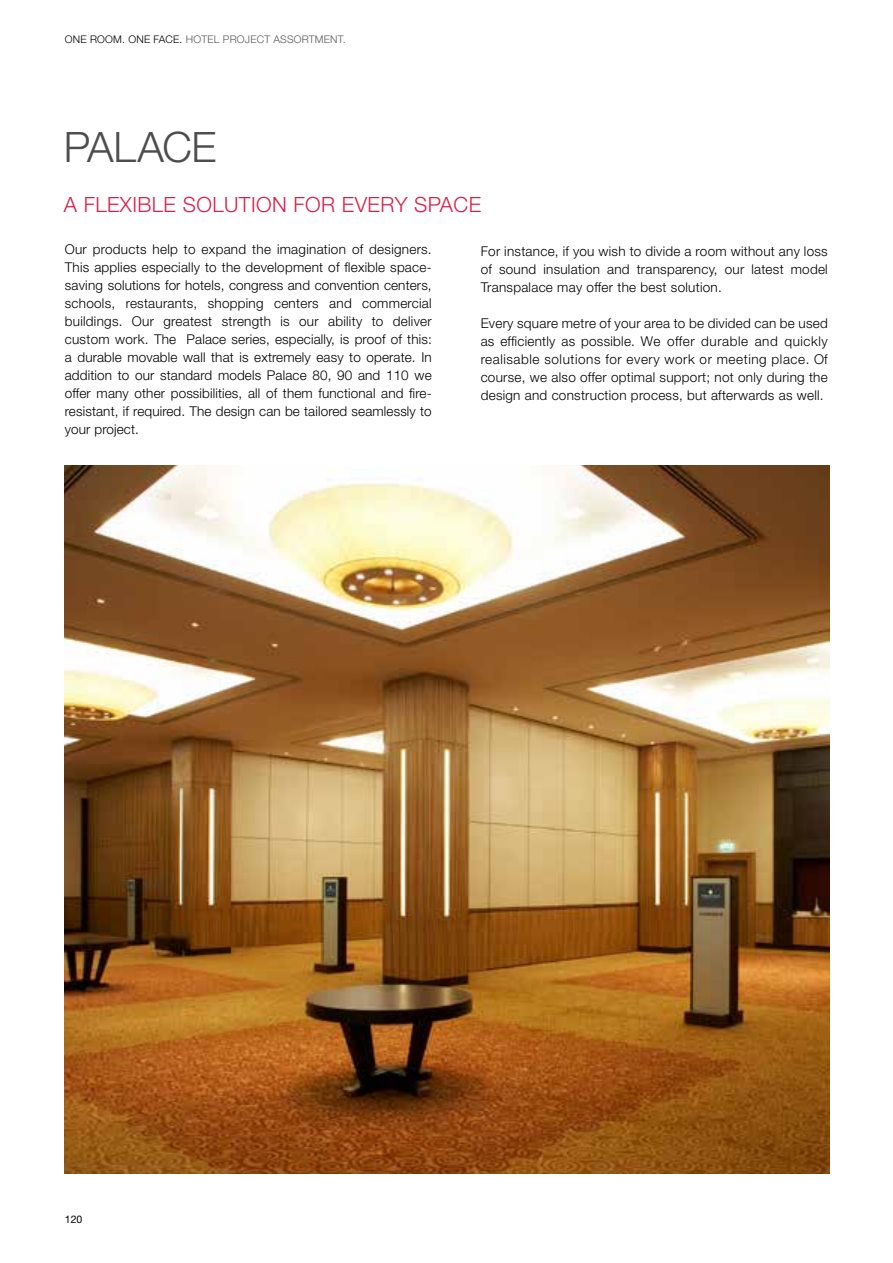
<style>
.page{position:relative;width:893px;height:1263px;background:#fff}
.page>*{position:absolute;margin:0;border:0;box-sizing:border-box;transform-origin:0 0}
.t1{font:42px "Hafele Helve N Light";letter-spacing:-.01em;color:#4d4d4f}
.t2{font:300 21px "Helvetica Neue LT Std";letter-spacing:.02em;color:#da1e48}
.t3{font:300 13.5px/18px "Helvetica Neue LT Std";letter-spacing:.02em;color:#000;text-align:justify}
.t4{font:10.5px "Hafele Helve N Light";letter-spacing:.02em;color:#58595b}
.t5{font:10.5px "Helvetica Neue LT Std";color:#000}
.s1{color:#000}
</style>
<div class="page">
<img style="left:65px;top:466px;width:764px;height:708px">
<p class="t4" style="left:65px;top:33px;width:282px"><span class="s1">ONE ROOM. ONE FACE.</span> HOTEL PROJECT ASSORTMENT.</p>
<h1 class="t1" style="left:64px;top:120px;width:154px">PALACE</h1>
<h2 class="t2" style="left:64px;top:192px;width:419px">A FLEXIBLE SOLUTION FOR EVERY SPACE</h2>
<p class="t3" style="left:65px;top:240px;width:368px;text-align:left">Our products help to expand the imagination of designers.<br>This applies especially to the development of flexible space&shy;saving solutions for hotels, congress and convention centers, schools, restaurants, shopping centers and commercial buildings. Our greatest strength is our ability to deliver custom work. The Palace series, especially, is proof of this: a durable movable wall that is extremely easy to operate. In addition to our standard models Palace 80, 90 and 110 we offer many other possibilities, all of them functional and fire&shy;resistant, if required. The design can be tailored seamlessly to your project.</p>
<p class="t3" style="left:481px;top:242px;width:349px">For instance, if you wish to divide a room without any loss of sound insulation and transparency, our latest model Transpalace may offer the best solution.</p>
<p class="t3" style="left:481px;top:314px;width:349px">Every square metre of your area to be divided can be used as efficiently as possible. We offer durable and quickly realisable solutions for every work or meeting place. Of course, we also offer optimal support; not only during the design and construction process, but afterwards as well.</p>
<p class="t5" style="left:65px;top:1213px;width:19px">120</p>
</div>
